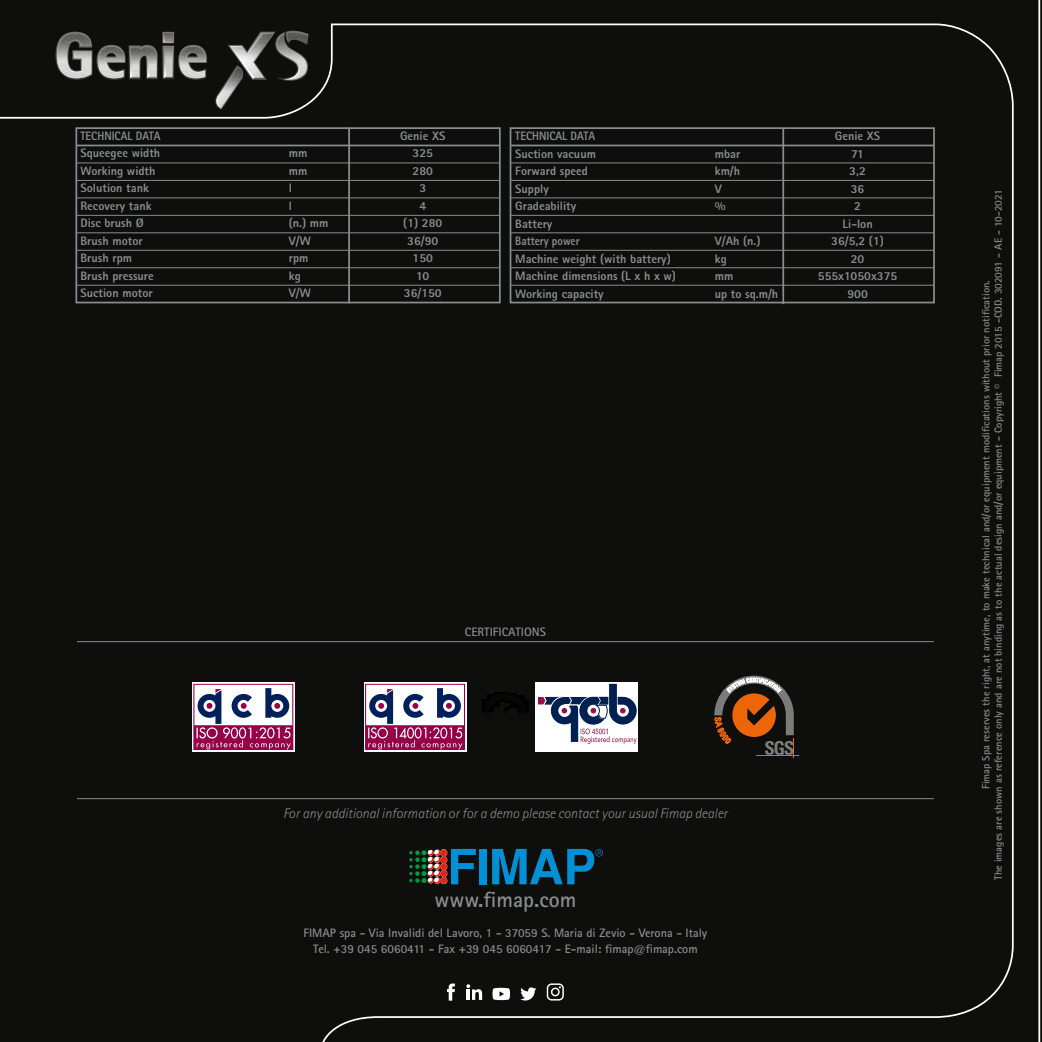
<style>
.page{position:relative;width:1042px;height:1042px;background:#fff}
.page>*{position:absolute;margin:0;border:0;box-sizing:border-box;transform-origin:0 0}
.t1{font:700 21.88px "Rotis Sans Serif";color:#898c8e}
.t2{font:italic 300 14px "Rotis Sans Serif";color:#898c8e}
.t3{font:800 12.25px "Rotis Sans Serif";color:#898c8e}
.t4{font:700 12.25px/15.8px "Rotis Sans Serif";color:#898c8e;text-align:center}
.t5{font:800 12.25px "Rotis Sans Serif";color:#898c8e;scale:.9 1}
.t6{font:700 10.5px/12.2px "Rotis Sans Serif";color:#898c8e;text-align:center}
</style>
<div class="page">
<div style="left:0;top:0;width:1041px;height:1042px;background:#0e0e0d"></div>
<div style="left:19px;top:0;width:106px;height:115px;background:#0e0e0d"></div>
<div style="left:60px;top:8px;width:65px;height:107px;background:#0e0e0d"></div>
<div style="left:125px;top:0;width:67px;height:115px;background:#0e0e0d"></div>
<svg style="left:55px;top:32px;width:87px;height:48px;background:#5e5e5d"></svg>
<img style="left:142px;top:8px;width:50px;height:107px">
<div style="left:280px;top:0;width:65px;height:118px;background:#0e0e0d"></div>
<div style="left:192px;top:0;width:119px;height:116px;background:#0e0e0d"></div>
<svg style="left:280px;top:31px;width:29px;height:79px;background:#3c3c3b"></svg>
<img style="left:179px;top:29px;width:101px;height:116px">
<svg style="left:192px;top:682px;width:103px;height:69px"></svg>
<svg style="left:193px;top:684px;width:100px;height:66px"></svg>
<div style="left:364px;top:682px;width:102px;height:69px;background:#edd4e0"></div>
<svg style="left:365px;top:684px;width:100px;height:66px;background:#ae7fa3"></svg>
<div style="left:535px;top:682px;width:103px;height:69px;background:#fff"></div>
<svg style="left:538px;top:684px;width:99px;height:60px"></svg>
<hr style="left:756px;top:755px;width:43px;height:1px;background:#ec6608">
<svg style="left:714px;top:675px;width:80px;height:83px;background:#583b26"></svg>
<svg style="left:447px;top:983px;width:8px;height:17px"></svg>
<svg style="left:466px;top:984px;width:16px;height:16px"></svg>
<svg style="left:492px;top:988px;width:18px;height:12px"></svg>
<svg style="left:520px;top:987px;width:16px;height:13px"></svg>
<svg style="left:547px;top:983px;width:17px;height:17px"></svg>
<hr style="left:77px;top:641px;width:857px;height:1px;background:#898c8e">
<div style="left:75px;top:127px;width:426px;height:176px;border:2px solid #898c8e"></div>
<div style="left:510px;top:127px;width:425px;height:176px;border:2px solid #898c8e"></div>
<hr style="left:77px;top:145px;width:423px;height:1px;background:#898c8e">
<hr style="left:77px;top:162px;width:423px;height:1px;background:#898c8e">
<hr style="left:77px;top:180px;width:423px;height:1px;background:#898c8e">
<hr style="left:77px;top:197px;width:423px;height:1px;background:#898c8e">
<hr style="left:77px;top:215px;width:423px;height:1px;background:#898c8e">
<hr style="left:77px;top:232px;width:423px;height:1px;background:#898c8e">
<hr style="left:77px;top:250px;width:423px;height:1px;background:#898c8e">
<hr style="left:77px;top:267px;width:423px;height:1px;background:#898c8e">
<hr style="left:77px;top:285px;width:423px;height:1px;background:#898c8e">
<hr style="left:511px;top:145px;width:423px;height:1px;background:#898c8e">
<hr style="left:511px;top:162px;width:423px;height:1px;background:#898c8e">
<hr style="left:511px;top:180px;width:423px;height:1px;background:#898c8e">
<hr style="left:511px;top:197px;width:423px;height:1px;background:#898c8e">
<hr style="left:511px;top:215px;width:423px;height:1px;background:#898c8e">
<hr style="left:511px;top:232px;width:423px;height:1px;background:#898c8e">
<hr style="left:511px;top:250px;width:423px;height:1px;background:#898c8e">
<hr style="left:348px;top:127px;width:2px;height:176px;background:#898c8e">
<hr style="left:511px;top:267px;width:423px;height:1px;background:#898c8e">
<hr style="left:511px;top:285px;width:423px;height:1px;background:#898c8e">
<hr style="left:782px;top:128px;width:2px;height:176px;background:#898c8e">
<hr style="left:77px;top:798px;width:857px;height:1px;background:#898c8e">
<p class="t5" style="left:80px;top:128px;width:90px">TECHNICAL DATA</p>
<p class="t3" style="left:400px;top:128px;width:47px">Genie XS</p>
<p class="t3" style="left:80px;top:145px;width:81px">Squeegee width</p>
<p class="t3" style="left:289px;top:145px;width:20px">mm</p>
<p class="t3" style="left:413px;top:145px;width:22px">325</p>
<p class="t3" style="left:80px;top:163px;width:77px">Working width</p>
<p class="t3" style="left:289px;top:163px;width:20px">mm</p>
<p class="t3" style="left:413px;top:163px;width:22px">280</p>
<p class="t3" style="left:80px;top:180px;width:70px">Solution tank</p>
<p class="t3" style="left:289px;top:180px;width:5px">l</p>
<p class="t3" style="left:419px;top:180px;width:8px">3</p>
<p class="t3" style="left:80px;top:198px;width:73px">Recovery tank</p>
<p class="t3" style="left:289px;top:198px;width:5px">l</p>
<p class="t3" style="left:419px;top:198px;width:8px">4</p>
<p class="t3" style="left:80px;top:215px;width:65px">Disc brush Ø</p>
<p class="t3" style="left:289px;top:215px;width:41px">(n.) mm</p>
<p class="t3" style="left:403px;top:215px;width:41px">(1) 280</p>
<p class="t3" style="left:80px;top:233px;width:64px">Brush motor</p>
<p class="t3" style="left:289px;top:233px;width:24px">V/W</p>
<p class="t3" style="left:407px;top:233px;width:33px">36/90</p>
<p class="t3" style="left:80px;top:250px;width:53px">Brush rpm</p>
<p class="t3" style="left:289px;top:250px;width:21px">rpm</p>
<p class="t3" style="left:413px;top:250px;width:22px">150</p>
<p class="t3" style="left:80px;top:268px;width:75px">Brush pressure</p>
<p class="t3" style="left:289px;top:268px;width:14px">kg</p>
<p class="t3" style="left:416px;top:268px;width:15px">10</p>
<p class="t3" style="left:80px;top:285px;width:74px">Suction motor</p>
<p class="t3" style="left:289px;top:285px;width:24px">V/W</p>
<p class="t3" style="left:404px;top:285px;width:39px">36/150</p>
<p class="t5" style="left:515px;top:128px;width:90px">TECHNICAL DATA</p>
<p class="t3" style="left:835px;top:128px;width:47px">Genie XS</p>
<p class="t3" style="left:515px;top:146px;width:82px">Suction vacuum</p>
<p class="t3" style="left:715px;top:146px;width:27px">mbar</p>
<p class="t3" style="left:851px;top:146px;width:14px">71</p>
<p class="t3" style="left:515px;top:163px;width:74px">Forward speed</p>
<p class="t3" style="left:715px;top:163px;width:27px">km/h</p>
<p class="t3" style="left:849px;top:163px;width:18px">3,2</p>
<p class="t3" style="left:515px;top:181px;width:35px">Supply</p>
<p class="t3" style="left:715px;top:181px;width:9px">V</p>
<p class="t3" style="left:851px;top:181px;width:15px">36</p>
<p class="t3" style="left:515px;top:198px;width:62px">Gradeability</p>
<p class="t3" style="left:715px;top:198px;width:12px">%</p>
<p class="t3" style="left:854px;top:198px;width:8px">2</p>
<p class="t3" style="left:515px;top:216px;width:39px">Battery</p>
<p class="t3" style="left:842px;top:216px;width:32px">Li-Ion</p>
<p class="t5" style="left:515px;top:233px;width:73px">Battery power</p>
<p class="t3" style="left:715px;top:233px;width:47px">V/Ah (n.)</p>
<p class="t3" style="left:831px;top:233px;width:54px">36/5,2 (1)</p>
<p class="t3" style="left:515px;top:251px;width:157px">Machine weight (with battery)</p>
<p class="t3" style="left:715px;top:251px;width:14px">kg</p>
<p class="t3" style="left:851px;top:251px;width:15px">20</p>
<p class="t3" style="left:515px;top:268px;width:162px">Machine dimensions (L x h x w)</p>
<p class="t3" style="left:715px;top:268px;width:20px">mm</p>
<p class="t3" style="left:818px;top:268px;width:81px">555x1050x375</p>
<p class="t3" style="left:515px;top:286px;width:90px">Working capacity</p>
<p class="t3" style="left:715px;top:286px;width:65px">up to sq.m/h</p>
<p class="t3" style="left:847px;top:286px;width:22px">900</p>
<p class="t4" style="left:465px;top:624px;width:82px">CERTIFICATIONS</p>
<p class="t2" style="left:283px;top:805px;width:446px">For any additional information or for a demo please contact your usual Fimap dealer</p>
<h1 class="t1" style="left:434px;top:885px;width:143px">www.fimap.com</h1>
<p class="t4" style="left:303px;top:924px;width:405px">FIMAP spa - Via Invalidi del Lavoro, 1 - 37059 S. Maria di Zevio - Verona - Italy<br>Tel. +39 045 6060411 - Fax +39 045 6060417 - E-mail: fimap@fimap.com</p>
<p class="t6" style="left:980px;top:880px;width:692px;rotate:-90deg">Fimap Spa reserves the right, at anytime, to make technical and/or equipment modifications without prior notification.<br>The images are shown as reference only and are not binding as to the actual design and/or equipment - Copyright © Fimap 2015 -COD. 302091 - AE - 10-2021</p>
</div>
